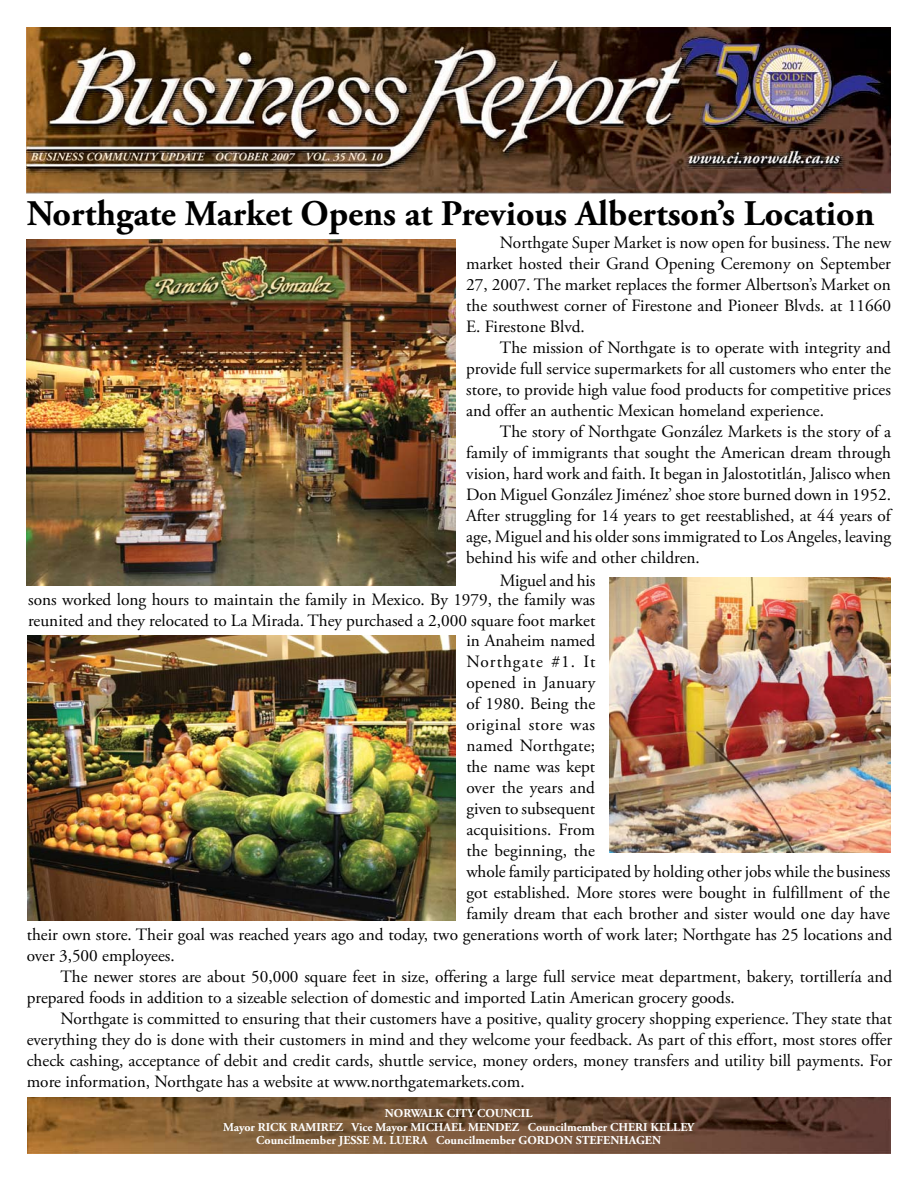
<style>
.page{position:relative;width:918px;height:1188px;background:#fff}
.page>*{position:absolute;margin:0;border:0;box-sizing:border-box;transform-origin:0 0}
.t1{font:700 36px "Adobe Garamond Pro";color:#000}
.t2{font:17.25px/21px "Adobe Garamond Pro";color:#000;text-align:justify}
.t3{font:700 12px/13.5px "Adobe Garamond Pro";color:#fff;text-align:center}
</style>
<div class="page">
<img style="left:27px;top:1098px;width:864px;height:56px">
<img style="left:27px;top:239px;width:428px;height:346px">
<img style="left:27px;top:636px;width:429px;height:284px">
<img style="left:610px;top:577px;width:280px;height:275px">
<img style="left:27px;top:27px;width:864px;height:166px">
<h1 class="t1" style="left:27px;top:192px;width:849px">Northgate Market Opens at Previous Albertson’s Location</h1>
<p class="t2" style="left:466px;top:233px;width:426px;text-indent:34px">Northgate Super Market is now open for business. The new market hosted their Grand Opening Ceremony on September 27, 2007. The market replaces the former Albertson’s Market on the southwest corner of Firestone and Pioneer Blvds. at 11660<br>E. Firestone Blvd.</p>
<p class="t2" style="left:466px;top:338px;width:426px;text-indent:34px">The mission of Northgate is to operate with integrity and provide full service supermarkets for all customers who enter the store, to provide high value food products for competitive prices and offer an authentic Mexican homeland experience.</p>
<p class="t2" style="left:466px;top:422px;width:427px;text-indent:34px">The story of Northgate González Markets is the story of a family of immigrants that sought the American dream through vision, hard work and faith. It began in Jalostotitlán, Jalisco when Don Miguel González Jiménez’ shoe store burned down in 1952.<br>After struggling for 14 years to get reestablished, at 44 years of age, Miguel and his older sons immigrated to Los Angeles, leaving behind his wife and other children.</p>
<p class="t2" style="left:500px;top:571px;width:97px">Miguel and his</p>
<p class="t2" style="left:28px;top:590px;width:569px">sons worked long hours to maintain the family in Mexico. By 1979, the family was reunited and they relocated to La Mirada. They purchased a 2,000 square foot market</p>
<p class="t2" style="left:466px;top:631px;width:426px;text-align:left">in Anaheim named<br>Northgate #1. It<br>opened in January<br>of 1980. Being the<br>original store was<br>named Northgate;<br>the name was kept<br>over the years and<br>given to subsequent<br>acquisitions. From<br>the beginning, the<br>whole family participated by holding other jobs while the business got established. More stores were bought in fulfillment of the family dream that each brother and sister would one day have</p>
<p class="t2" style="left:27px;top:924px;width:867px">their own store. Their goal was reached years ago and today, two generations worth of work later; Northgate has 25 locations and over 3,500 employees.</p>
<p class="t2" style="left:27px;top:966px;width:867px;text-indent:34px">The newer stores are about 50,000 square feet in size, offering a large full service meat department, bakery, tortillería and prepared foods in addition to a sizeable selection of domestic and imported Latin American grocery goods.</p>
<p class="t2" style="left:27px;top:1008px;width:867px;text-indent:34px">Northgate is committed to ensuring that their customers have a positive, quality grocery shopping experience. They state that everything they do is done with their customers in mind and they welcome your feedback. As part of this effort, most stores offer check cashing, acceptance of debit and credit cards, shuttle service, money orders, money transfers and utility bill payments. For more information, Northgate has a website at www.northgatemarkets.com.</p>
<p class="t3" style="left:223px;top:1107px;width:473px">NORWALK CITY COUNCIL<br>Mayor RICK RAMIREZ Vice Mayor MICHAEL MENDEZ Councilmember CHERI KELLEY<br>Councilmember JESSE M. LUERA Councilmember GORDON STEFENHAGEN</p>
</div>
